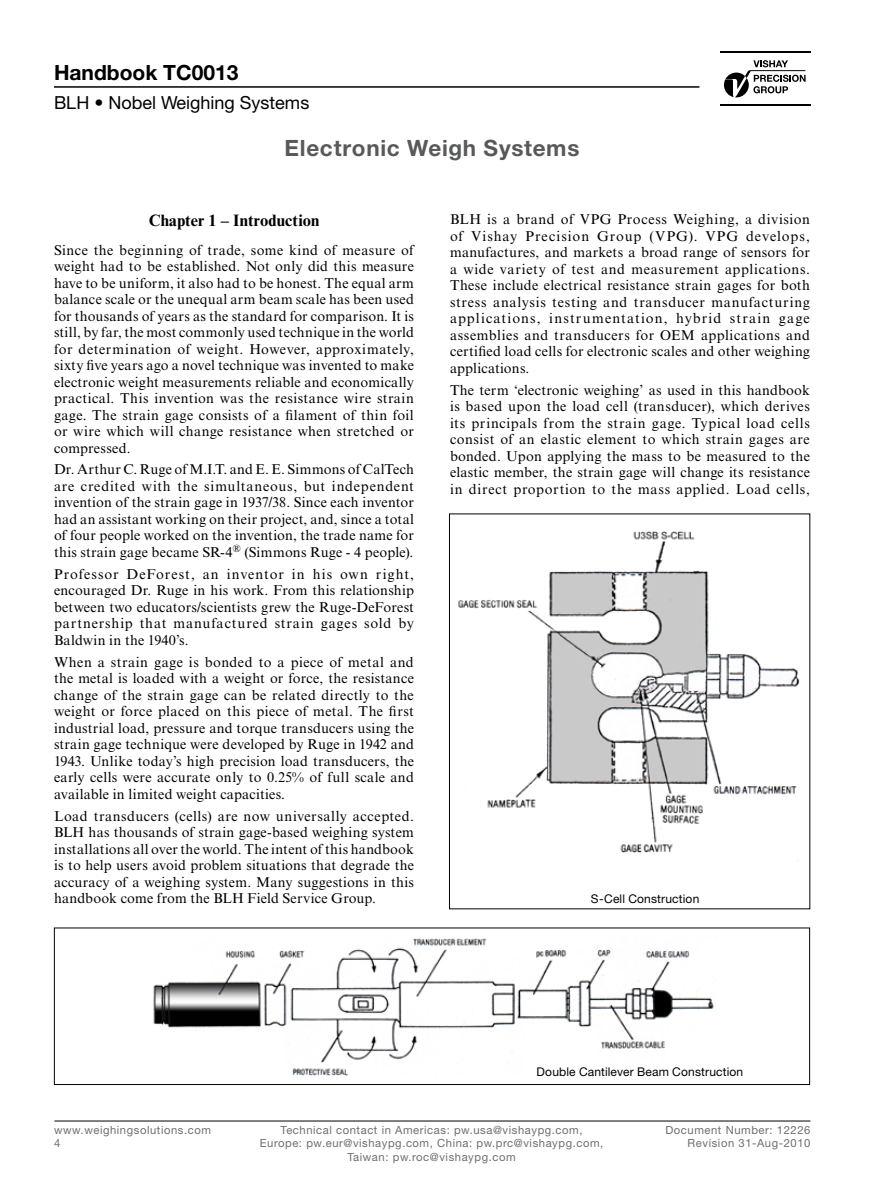
<style>
.page{position:relative;width:891px;height:1188px;background:#fff}
.page>*{position:absolute;margin:0;border:0;box-sizing:border-box;transform-origin:0 0}
.t1{font:700 22.5px "Helvetica Neue LT Std";letter-spacing:.03em;color:#58595b}
.t2{font:700 21px "Helvetica Neue LT Std";color:#000}
.t3{font:18px "Helvetica Neue LT Std";color:#000}
.TN_BodyHeader{font:700 16.5px "Times New Roman MT Std";letter-spacing:.005em;color:#000}
.TN_BodyText{font:14.25px/16.5px "Times New Roman MT Std";letter-spacing:.02em;color:#000;text-align:justify}
.TN_FigureDescription{font:12px "Helvetica Neue LT Std";letter-spacing:.015em;color:#000}
.t4{font:11.25px/13.5px "Helvetica Neue LT Std";letter-spacing:.05em;color:#6d6e71;text-align:center}
</style>
<div class="page">
<hr style="left:54px;top:86px;width:645px;height:2px;background:#000">
<svg style="left:724px;top:60px;width:82px;height:37px"></svg>
<hr style="left:720px;top:52px;width:90px;height:1px;background:#000">
<hr style="left:720px;top:104px;width:90px;height:2px;background:#000">
<hr style="left:54px;top:1121px;width:756px;height:1px;background:#000">
<img style="left:458px;top:531px;width:342px;height:322px">
<img style="left:153px;top:938px;width:561px;height:138px">
<div style="left:54px;top:928px;width:756px;height:157px;border:1px solid #000"></div>
<h2 class="t2" style="left:54px;top:59px;width:186px">Handbook TC0013</h2>
<p class="t3" style="left:54px;top:92px;width:257px">BLH • Nobel Weighing Systems</p>
<h1 class="t1" style="left:285px;top:134px;width:296px">Electronic Weigh Systems</h1>
<p class="TN_BodyHeader" style="left:149px;top:210px;width:172px">Chapter 1 – Introduction</p>
<p class="TN_BodyText" style="left:54px;top:241px;width:362px">Since the beginning of trade, some kind of measure of weight had to be established. Not only did this measure have to be uniform, it also had to be honest. The equal arm balance scale or the unequal arm beam scale has been used for thousands of years as the standard for comparison. It is still, by far, the most commonly used technique in the world for determination of weight. However, approximately, sixty five years ago a novel technique was invented to make electronic weight measurements reliable and economically practical. This invention was the resistance wire strain gage. The strain gage consists of a filament of thin foil or wire which will change resistance when stretched or compressed.</p>
<p class="TN_BodyText" style="left:54px;top:461px;width:362px">Dr. Arthur C. Ruge of M.I.T. and E. E. Simmons of CalTech are credited with the simultaneous, but independent invention of the strain gage in 1937/38. Since each inventor had an assistant working on their project, and, since a total of four people worked on the invention, the trade name for this strain gage became SR-4<sup>®</sup> (Simmons Ruge - 4 people).</p>
<p class="TN_BodyText" style="left:54px;top:566px;width:362px">Professor DeForest, an inventor in his own right, encouraged Dr. Ruge in his work. From this relationship between two educators/scientists grew the Ruge-DeForest partnership that manufactured strain gages sold by Baldwin in the 1940’s.</p>
<p class="TN_BodyText" style="left:54px;top:654px;width:362px">When a strain gage is bonded to a piece of metal and the metal is loaded with a weight or force, the resistance change of the strain gage can be related directly to the weight or force placed on this piece of metal. The first industrial load, pressure and torque transducers using the strain gage technique were developed by Ruge in 1942 and 1943. Unlike today’s high precision load transducers, the early cells were accurate only to 0.25% of full scale and available in limited weight capacities.</p>
<p class="TN_BodyText" style="left:54px;top:808px;width:362px">Load transducers (cells) are now universally accepted.<br>BLH has thousands of strain gage-based weighing system installations all over the world. The intent of this handbook is to help users avoid problem situations that degrade the accuracy of a weighing system. Many suggestions in this handbook come from the BLH Field Service Group.</p>
<p class="TN_BodyText" style="left:450px;top:211px;width:362px">BLH is a brand of VPG Process Weighing, a division of Vishay Precision Group (VPG). VPG develops, manufactures, and markets a broad range of sensors for a wide variety of test and measurement applications.<br>These include electrical resistance strain gages for both stress analysis testing and transducer manufacturing applications, instrumentation, hybrid strain gage assemblies and transducers for OEM applications and certified load cells for electronic scales and other weighing applications.</p>
<p class="TN_BodyText" style="left:450px;top:382px;width:361px">The term ‘electronic weighing’ as used in this handbook is based upon the load cell (transducer), which derives its principals from the strain gage. Typical load cells consist of an elastic element to which strain gages are bonded. Upon applying the mass to be measured to the elastic member, the strain gage will change its resistance in direct proportion to the mass applied. Load cells,</p>
<p class="TN_FigureDescription" style="left:591px;top:891px;width:110px">S-Cell Construction</p>
<p class="TN_FigureDescription" style="left:537px;top:1064px;width:208px">Double Cantilever Beam Construction</p>
<p class="t4" style="left:260px;top:1123px;width:345px">Technical contact in Americas: pw.usa@vishaypg.com,<br>Europe: pw.eur@vishaypg.com, China: pw.prc@vishaypg.com,<br>Taiwan: pw.roc@vishaypg.com</p>
<p class="t4" style="left:54px;top:1123px;width:159px;text-align:left">www.weighingsolutions.com<br>4</p>
<p class="t4" style="left:665px;top:1123px;width:147px;text-align:right">Document Number: 12226<br>Revision 31-Aug-2010</p>
</div>
